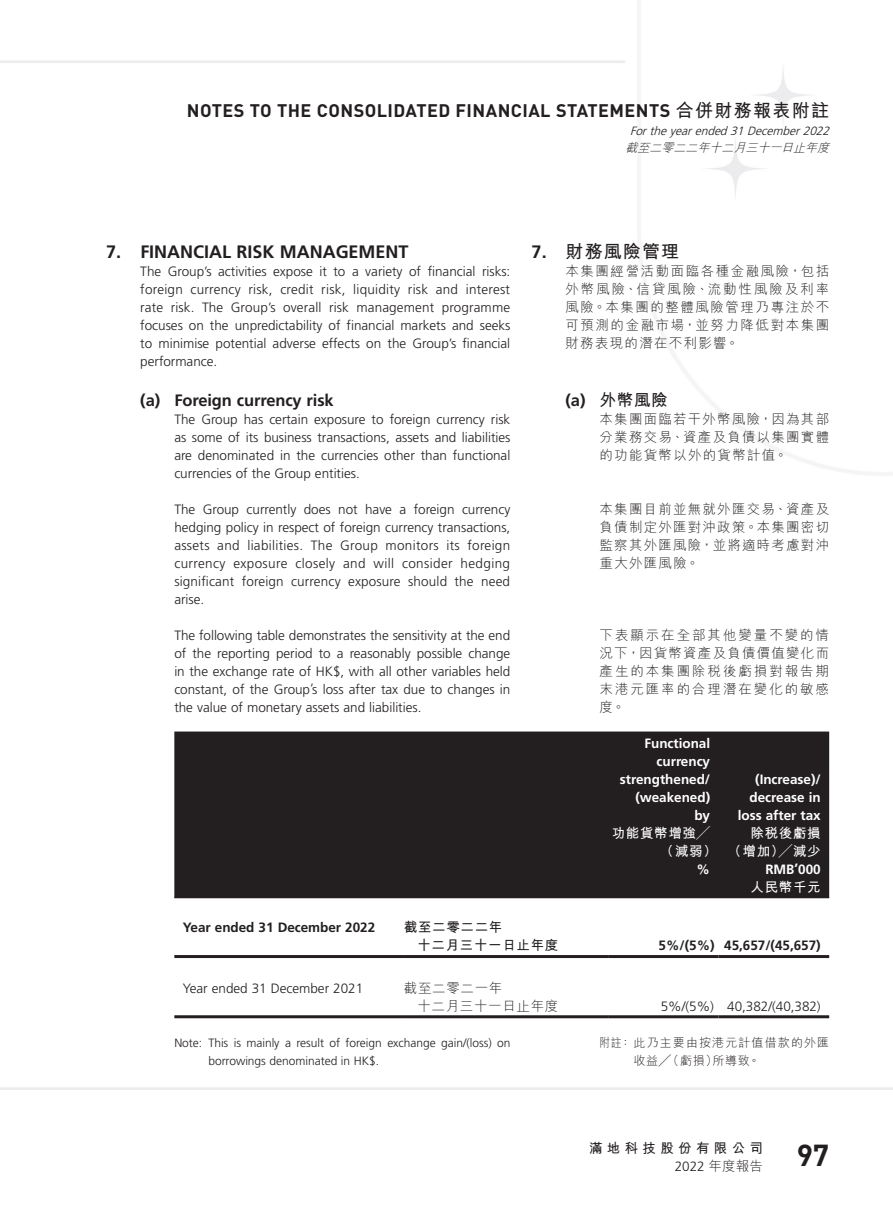
<style>
.page{position:relative;width:893px;height:1212px;background:#fff}
.page>*{position:absolute;margin:0;border:0;box-sizing:border-box;transform-origin:0 0}
.t1{font:700 30px "DIN";color:#231f20}
.t2{font:700 18px "DIN";letter-spacing:.025em;color:#231f20}
.t3{font:700 18px "Frutiger LT Std";color:#231f20}
.t4{font:700 18px "M Hei HK";letter-spacing:.065em;color:#231f20}
.t5{font:700 16.5px "Frutiger LT Std";letter-spacing:-.005em;color:#231f20}
.t6{font:700 16.5px "M Hei HK";color:#231f20}
.t7{font:300 13.5px/18px "Frutiger LT Std";color:#231f20;text-align:justify}
.t8{font:300 13.5px/18px "M Hei HK";letter-spacing:.09em;color:#231f20;text-align:justify}
.t9{font:700 13.5px/18px "Frutiger LT Std";color:#fff;text-align:right}
.t10{font:700 13.5px "Frutiger LT Std";color:#231f20}
.t11{font:700 13.5px/18px "M Hei HK";letter-spacing:.05em;color:#fff}
.t12{font:700 13.5px/18px "M Hei HK";letter-spacing:.05em;color:#231f20}
.t13{font:300 13.5px/18px "M Hei HK";letter-spacing:.05em;color:#231f20}
.t14{font:300 12px/17.2px "Frutiger LT Std";color:#231f20}
.t15{font:italic 300 12px "Frutiger LT Std";color:#231f20}
.t16{font:300 12px/17.2px "M Hei HK";letter-spacing:.095em;color:#231f20;scale:.9 1}
.t17{font:italic 300 12px "M Hei HK";color:#231f20}
.s1{font-family:"M Hei HK"}
.s2{font-family:"Frutiger LT Std"}
</style>
<div class="page">
<div style="left:174px;top:731px;width:655px;height:166px;background:#231f20"></div>
<hr style="left:174px;top:897px;width:230px;height:1px;background:#231f20">
<hr style="left:404px;top:897px;width:204px;height:1px;background:#231f20">
<hr style="left:608px;top:897px;width:111px;height:1px;background:#231f20">
<hr style="left:719px;top:897px;width:110px;height:1px;background:#231f20">
<hr style="left:174px;top:955px;width:230px;height:3px;background:#231f20">
<hr style="left:404px;top:955px;width:204px;height:3px;background:#231f20">
<hr style="left:608px;top:955px;width:111px;height:3px;background:#231f20">
<hr style="left:719px;top:955px;width:110px;height:3px;background:#231f20">
<hr style="left:174px;top:1015px;width:230px;height:3px;background:#231f20">
<hr style="left:404px;top:1015px;width:204px;height:3px;background:#231f20">
<hr style="left:608px;top:1015px;width:111px;height:3px;background:#231f20">
<hr style="left:719px;top:1015px;width:110px;height:3px;background:#231f20">
<h2 class="t2" style="left:187px;top:99px;width:644px">NOTES TO THE CONSOLIDATED FINANCIAL STATEMENTS <span class="s1">合併財務報表附註</span></h2>
<p class="t15" style="left:630px;top:124px;width:204px">Fortheyearended31December2022</p>
<p class="t17" style="left:626px;top:141px;width:208px">截至二零二二年十二月三十一日止年度</p>
<h2 class="t3" style="left:106px;top:242px;width:304px">7. FINANCIAL RISK MANAGEMENT</h2>
<p class="t7" style="left:140px;top:263px;width:372px">The Group’s activities expose it to a variety of financial risks: foreign currency risk, credit risk, liquidity risk and interest rate risk. The Group’s overall risk management programme focuses on the unpredictability of financial markets and seeks to minimise potential adverse effects on the Group’s financial performance.</p>
<p class="t5" style="left:140px;top:390px;width:195px">(a) Foreign currency risk</p>
<p class="t7" style="left:174px;top:410px;width:338px">The Group has certain exposure to foreign currency risk as some of its business transactions, assets and liabilities are denominated in the currencies other than functional currencies of the Group entities.</p>
<p class="t7" style="left:174px;top:500px;width:338px">The Group currently does not have a foreign currency hedging policy in respect of foreign currency transactions, assets and liabilities. The Group monitors its foreign currency exposure closely and will consider hedging significant foreign currency exposure should the need arise.</p>
<p class="t7" style="left:174px;top:626px;width:338px">The following table demonstrates the sensitivity at the end of the reporting period to a reasonably possible change in the exchange rate of HK$, with all other variables held constant, of the Group’s loss after tax due to changes in the value of monetary assets and liabilities.</p>
<h2 class="t4" style="left:531px;top:239px;width:149px"><span class="s2">7.</span> 財務風險管理</h2>
<p class="t8" style="left:566px;top:262px;width:265px">本集團經營活動面臨各種金融風險，包括外幣風險、信貸風險、流動性風險及利率風險。本集團的整體風險管理乃專注於不可預測的金融市場，並努力降低對本集團財務表現的潛在不利影響。</p>
<p class="t6" style="left:566px;top:387px;width:104px"><span class="s2">(a)</span> 外幣風險</p>
<p class="t8" style="left:600px;top:409px;width:231px">本集團面臨若干外幣風險，因為其部分業務交易、資產及負債以集團實體的功能貨幣以外的貨幣計值。</p>
<p class="t8" style="left:600px;top:499px;width:231px">本集團目前並無就外匯交易、資產及負債制定外匯對沖政策。本集團密切監察其外匯風險，並將適時考慮對沖重大外匯風險。</p>
<p class="t8" style="left:600px;top:625px;width:231px">下表顯示在全部其他變量不變的情況下，因貨幣資產及負債價值變化而產生的本集團除稅後虧損對報告期末港元匯率的合理潛在變化的敏感度。</p>
<p class="t9" style="left:620px;top:734px;width:92px">Functional currency strengthened/ (weakened) by</p>
<p class="t9" style="left:738px;top:770px;width:84px">(Increase)/ decrease in loss after tax</p>
<p class="t11" style="left:660px;top:823px;width:58px;text-indent:-49px">功能貨幣增強╱（減弱）</p>
<p class="t11" style="left:728px;top:823px;width:94px;text-align:right">除稅後虧損<br>（增加）╱減少</p>
<p class="t9" style="left:697px;top:860px;width:15px">%</p>
<p class="t9" style="left:765px;top:860px;width:57px">RMB’000</p>
<p class="t11" style="left:751px;top:877px;width:72px">人民幣千元</p>
<p class="t10" style="left:183px;top:920px;width:194px">Year ended 31 December 2022</p>
<p class="t12" style="left:417px;top:917px;width:142px;text-indent:-14px">截至二零二二年<br>十二月三十一日止年度</p>
<p class="t7" style="left:183px;top:979px;width:182px">Year ended 31 December 2021</p>
<p class="t13" style="left:417px;top:978px;width:142px;text-indent:-14px">截至二零二一年<br>十二月三十一日止年度</p>
<p class="t14" style="left:208px;top:1035px;width:304px;text-indent:-34px">Note: This is mainly a result of foreign exchange gain/(loss) on borrowings denominated in HK$.</p>
<p class="t10" style="left:658px;top:938px;width:164px">5%/(5%) 45,657/(45,657)</p>
<p class="t7" style="left:661px;top:997px;width:161px">5%/(5%) 40,382/(40,382)</p>
<p class="t16" style="left:634px;top:1034px;width:219px;text-indent:-34px">附註：此乃主要由按港元計值借款的外匯收益╱（虧損）所導致。</p>
<p class="t12" style="left:589px;top:1137px;width:176px">滿 地 科 技 股 份 有 限 公 司</p>
<p class="t7" style="left:675px;top:1157px;width:90px">2022 <span class="s1">年度報告</span></p>
<h1 class="t1" style="left:797px;top:1136px;width:34px">97</h1>
</div>
